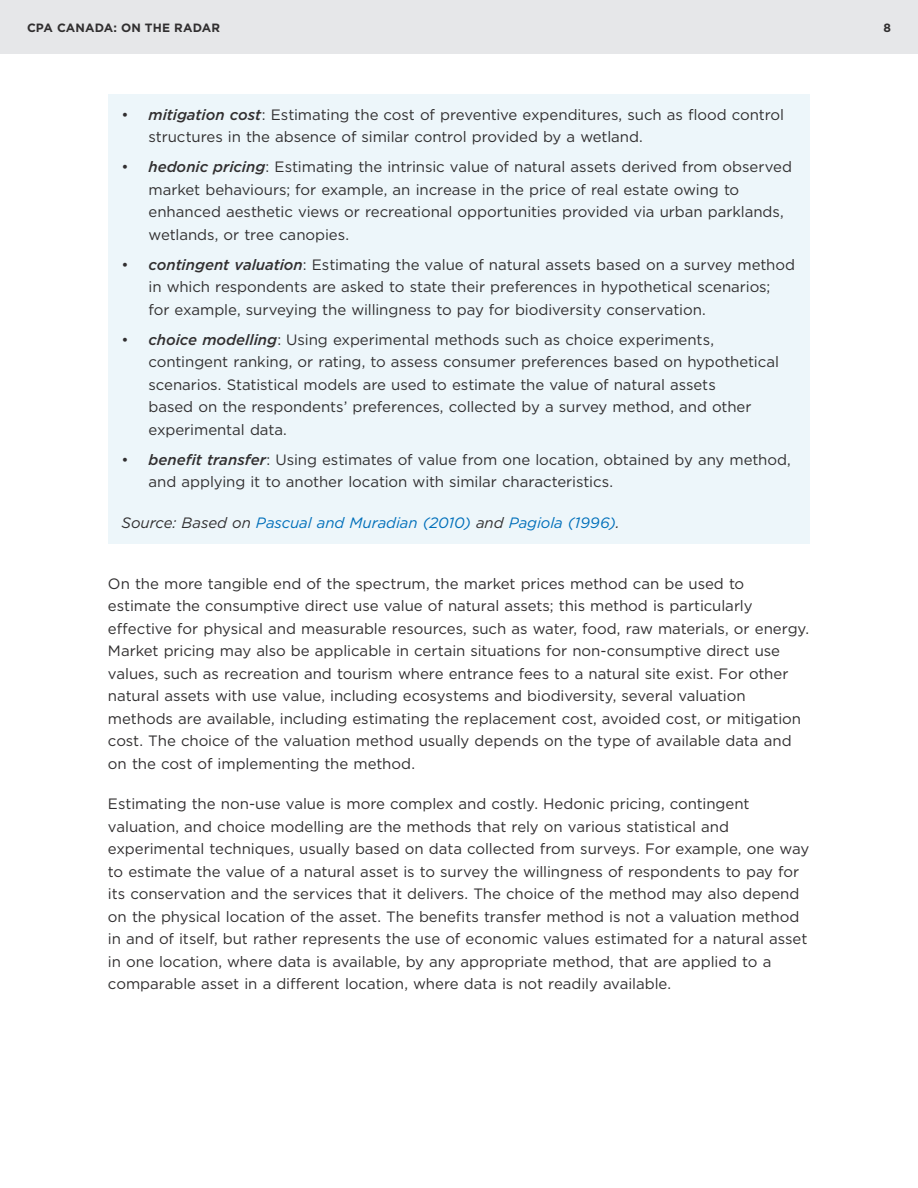
<style>
.page{position:relative;width:918px;height:1188px;background:#fff}
.page>*{position:absolute;margin:0;border:0;box-sizing:border-box;transform-origin:0 0}
.body{font:15px/22.5px "Gotham";letter-spacing:-.005em;color:#312f30}
.body-2{font:italic 15px "Gotham";letter-spacing:-.005em;color:#006fba}
.t1{font:700 12px "Gotham";letter-spacing:.005em;color:#312f30}
.s1{font-weight:500;font-style:italic}
.s2{color:#312f30}
</style>
<div class="page">
<div style="left:0;top:0;width:918px;height:54px;background:#e6e7e9"></div>
<div style="left:108px;top:94px;width:702px;height:65px;background:#edf6fa"></div>
<div style="left:108px;top:147px;width:702px;height:109px;background:#edf6fa"></div>
<div style="left:108px;top:244px;width:702px;height:88px;background:#edf6fa"></div>
<div style="left:108px;top:320px;width:702px;height:132px;background:#edf6fa"></div>
<div style="left:108px;top:440px;width:702px;height:64px;background:#edf6fa"></div>
<div style="left:108px;top:502px;width:702px;height:42px;background:#edf6fa"></div>
<p class="t1" style="left:27px;top:20px;width:195px">CPA CANADA: ON THE RADAR</p>
<p class="t1" style="left:883px;top:20px;width:9px">8</p>
<p class="body" style="left:148px;top:103px;width:637px;text-indent:-27px">• <span class="s1">mitigation cost</span>: Estimating the cost of preventive expenditures, such as flood control structures in the absence of similar control provided by a wetland.</p>
<p class="body" style="left:148px;top:156px;width:645px;text-indent:-27px">• <span class="s1">hedonic pricing</span>: Estimating the intrinsic value of natural assets derived from observed market behaviours; for example, an increase in the price of real estate owing to enhanced aesthetic views or recreational opportunities provided via urban parklands, wetlands, or tree canopies.</p>
<p class="body" style="left:148px;top:253px;width:648px;text-indent:-27px">• <span class="s1">contingent valuation</span>: Estimating the value of natural assets based on a survey method in which respondents are asked to state their preferences in hypothetical scenarios;<br>for example, surveying the willingness to pay for biodiversity conservation.</p>
<p class="body" style="left:148px;top:328px;width:632px;text-indent:-27px">• <span class="s1">choice modelling</span>: Using experimental methods such as choice experiments, contingent ranking, or rating, to assess consumer preferences based on hypothetical scenarios. Statistical models are used to estimate the value of natural assets<br>based on the respondents’ preferences, collected by a survey method, and other experimental data.</p>
<p class="body" style="left:148px;top:448px;width:644px;text-indent:-27px">• <span class="s1">benefit transfer</span>: Using estimates of value from one location, obtained by any method, and applying it to another location with similar characteristics.</p>
<p class="body-2" style="left:121px;top:513px;width:500px"><span class="s2">Source: Based on</span> Pascual and Muradian (2010) <span class="s2">and</span> Pagiola (1996)<span class="s2">.</span></p>
<p class="body" style="left:108px;top:572px;width:703px">On the more tangible end of the spectrum, the market prices method can be used to estimate the consumptive direct use value of natural assets; this method is particularly effective for physical and measurable resources, such as water, food, raw materials, or energy.<br>Market pricing may also be applicable in certain situations for non-consumptive direct use values, such as recreation and tourism where entrance fees to a natural site exist. For other natural assets with use value, including ecosystems and biodiversity, several valuation methods are available, including estimating the replacement cost, avoided cost, or mitigation cost. The choice of the valuation method usually depends on the type of available data and on the cost of implementing the method.</p>
<p class="body" style="left:108px;top:792px;width:703px">Estimating the non-use value is more complex and costly. Hedonic pricing, contingent valuation, and choice modelling are the methods that rely on various statistical and experimental techniques, usually based on data collected from surveys. For example, one way to estimate the value of a natural asset is to survey the willingness of respondents to pay for its conservation and the services that it delivers. The choice of the method may also depend on the physical location of the asset. The benefits transfer method is not a valuation method in and of itself, but rather represents the use of economic values estimated for a natural asset in one location, where data is available, by any appropriate method, that are applied to a comparable asset in a different location, where data is not readily available.</p>
</div>
